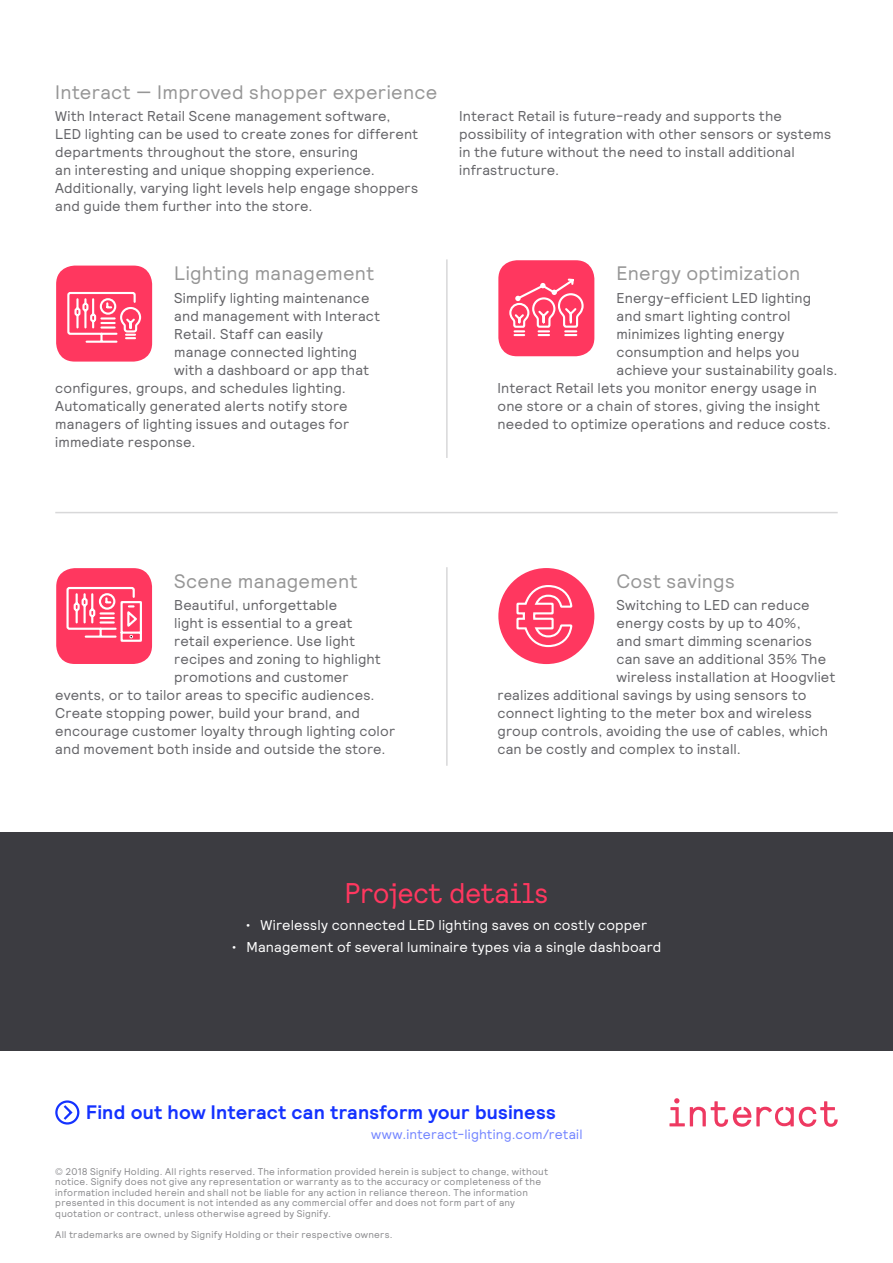
<style>
.page{position:relative;width:893px;height:1263px;background:#fff}
.page>*{position:absolute;margin:0;border:0;box-sizing:border-box;transform-origin:0 0}
.Body_Copy_Heading{font:28.5px "Relative Faux";letter-spacing:-.005em;color:#ff375f}
.Body_Sub-heading{font:19.5px "Relative";letter-spacing:.015em;color:#969696}
.t1{font:700 19.5px "Relative";letter-spacing:.01em;color:#1432ff}
.Body_Copy{font:14.25px/18px "Relative";letter-spacing:.01em;color:#636367}
.t2{font:14.25px "Relative";letter-spacing:.01em;color:#fff}
.t3{font:13.5px "Relative";letter-spacing:.015em;color:#7284ff}
.t4{font:9.75px/10.5px "Relative";letter-spacing:.025em;color:#8a8a8d}
</style>
<div class="page">
<hr style="left:446px;top:259px;width:2px;height:199px;background:#d8d8d9">
<hr style="left:446px;top:567px;width:2px;height:199px;background:#d8d8d9">
<hr style="left:55px;top:512px;width:783px;height:1px;background:#d8d8d9">
<div style="left:55px;top:1100px;width:24px;height:24px;border:2px solid #1432ff;border-radius:50%"></div>
<svg style="left:61px;top:1103px;width:13px;height:19px"></svg>
<svg style="left:669px;top:1098px;width:169px;height:29px"></svg>
<div style="left:498px;top:568px;width:96px;height:96px;background:#ff375f;border-radius:50%"></div>
<svg style="left:516px;top:585px;width:57px;height:63px"></svg>
<div style="left:56px;top:568px;width:96px;height:96px;background:#ff375f;border-radius:19px"></div>
<svg style="left:66px;top:586px;width:76px;height:56px"></svg>
<div style="left:498px;top:260px;width:96px;height:96px;background:#ff375f;border-radius:19px"></div>
<svg style="left:509px;top:278px;width:75px;height:59px"></svg>
<div style="left:56px;top:266px;width:96px;height:96px;background:#ff375f;border-radius:19px"></div>
<svg style="left:67px;top:291px;width:74px;height:52px"></svg>
<div style="left:0;top:832px;width:893px;height:219px;background:#3c3c41"></div>
<p class="Body_Sub-heading" style="left:55px;top:79px;width:384px">Interact — Improved shopper experience</p>
<p class="Body_Copy" style="left:55px;top:107px;width:364px">With Interact Retail Scene management software, LED lighting can be used to create zones for different departments throughout the store, ensuring<br>an interesting and unique shopping experience.<br>Additionally, varying light levels help engage shoppers and guide them further into the store.</p>
<p class="Body_Copy" style="left:459px;top:107px;width:373px">Interact Retail is future-ready and supports the possibility of integration with other sensors or systems in the future without the need to install additional infrastructure.</p>
<p class="Body_Sub-heading" style="left:174px;top:261px;width:202px">Lighting management</p>
<p class="Body_Copy" style="left:174px;top:288px;width:197px">Simplify lighting maintenance</p>
<p class="Body_Copy" style="left:174px;top:306px;width:207px">and management with Interact</p>
<p class="Body_Copy" style="left:174px;top:324px;width:150px">Retail. Staff can easily</p>
<p class="Body_Copy" style="left:174px;top:342px;width:184px">manage connected lighting</p>
<p class="Body_Copy" style="left:174px;top:360px;width:196px">with a dashboard or app that</p>
<p class="Body_Copy" style="left:55px;top:378px;width:292px">configures, groups, and schedules lighting.</p>
<p class="Body_Copy" style="left:55px;top:396px;width:294px">Automatically generated alerts notify store</p>
<p class="Body_Copy" style="left:55px;top:414px;width:296px">managers of lighting issues and outages for</p>
<p class="Body_Copy" style="left:55px;top:432px;width:142px">immediate response.</p>
<p class="Body_Sub-heading" style="left:174px;top:568px;width:185px">Scene management</p>
<p class="Body_Copy" style="left:174px;top:596px;width:164px">Beautiful, unforgettable</p>
<p class="Body_Copy" style="left:174px;top:614px;width:180px">light is essential to a great</p>
<p class="Body_Copy" style="left:174px;top:632px;width:182px">retail experience. Use light</p>
<p class="Body_Copy" style="left:174px;top:650px;width:208px">recipes and zoning to highlight</p>
<p class="Body_Copy" style="left:174px;top:668px;width:176px">promotions and customer</p>
<p class="Body_Copy" style="left:55px;top:686px;width:321px">events, or to tailor areas to specific audiences.</p>
<p class="Body_Copy" style="left:55px;top:704px;width:306px">Create stopping power, build your brand, and</p>
<p class="Body_Copy" style="left:55px;top:722px;width:341px">encourage customer loyalty through lighting color</p>
<p class="Body_Copy" style="left:55px;top:740px;width:332px">and movement both inside and outside the store.</p>
<p class="Body_Sub-heading" style="left:616px;top:261px;width:185px">Energy optimization</p>
<p class="Body_Copy" style="left:616px;top:288px;width:196px">Energy-efficient LED lighting</p>
<p class="Body_Copy" style="left:616px;top:306px;width:176px">and smart lighting control</p>
<p class="Body_Copy" style="left:616px;top:324px;width:169px">minimizes lighting energy</p>
<p class="Body_Copy" style="left:616px;top:342px;width:185px">consumption and helps you</p>
<p class="Body_Copy" style="left:616px;top:360px;width:223px">achieve your sustainability goals.</p>
<p class="Body_Copy" style="left:497px;top:378px;width:321px">Interact Retail lets you monitor energy usage in</p>
<p class="Body_Copy" style="left:497px;top:396px;width:324px">one store or a chain of stores, giving the insight</p>
<p class="Body_Copy" style="left:497px;top:414px;width:335px">needed to optimize operations and reduce costs.</p>
<p class="Body_Sub-heading" style="left:616px;top:568px;width:120px">Cost savings</p>
<p class="Body_Copy" style="left:616px;top:596px;width:195px">Switching to LED can reduce</p>
<p class="Body_Copy" style="left:616px;top:614px;width:186px">energy costs by up to 40%,</p>
<p class="Body_Copy" style="left:616px;top:632px;width:197px">and smart dimming scenarios</p>
<p class="Body_Copy" style="left:616px;top:650px;width:211px">can save an additional 35% The</p>
<p class="Body_Copy" style="left:616px;top:668px;width:220px">wireless installation at Hoogvliet</p>
<p class="Body_Copy" style="left:497px;top:686px;width:310px">realizes additional savings by using sensors to</p>
<p class="Body_Copy" style="left:497px;top:704px;width:316px">connect lighting to the meter box and wireless</p>
<p class="Body_Copy" style="left:497px;top:722px;width:332px">group controls, avoiding the use of cables, which</p>
<p class="Body_Copy" style="left:497px;top:740px;width:245px">can be costly and complex to install.</p>
<p class="Body_Copy_Heading" style="left:345px;top:875px;width:205px">Project details</p>
<p class="t2" style="left:246px;top:916px;width:403px">• Wirelessly connected LED lighting saves on costly copper</p>
<p class="t2" style="left:232px;top:938px;width:431px">• Management of several luminaire types via a single dashboard</p>
<h2 class="t1" style="left:86px;top:1099px;width:471px">Find out how Interact can transform your business</h2>
<p class="t3" style="left:371px;top:1126px;width:213px">www.interact-lighting.com/retail</p>
<p class="t4" style="left:55px;top:1166px;width:494px">© 2018 Signify Holding. All rights reserved. The information provided herein is subject to change, without notice. Signify does not give any representation or warranty as to the accuracy or completeness of the information included herein and shall not be liable for any action in reliance thereon. The information presented in this document is not intended as any commercial offer and does not form part of any quotation or contract, unless otherwise agreed by Signify.</p>
<p class="t4" style="left:55px;top:1229px;width:339px">All trademarks are owned by Signify Holding or their respective owners.</p>
</div>
